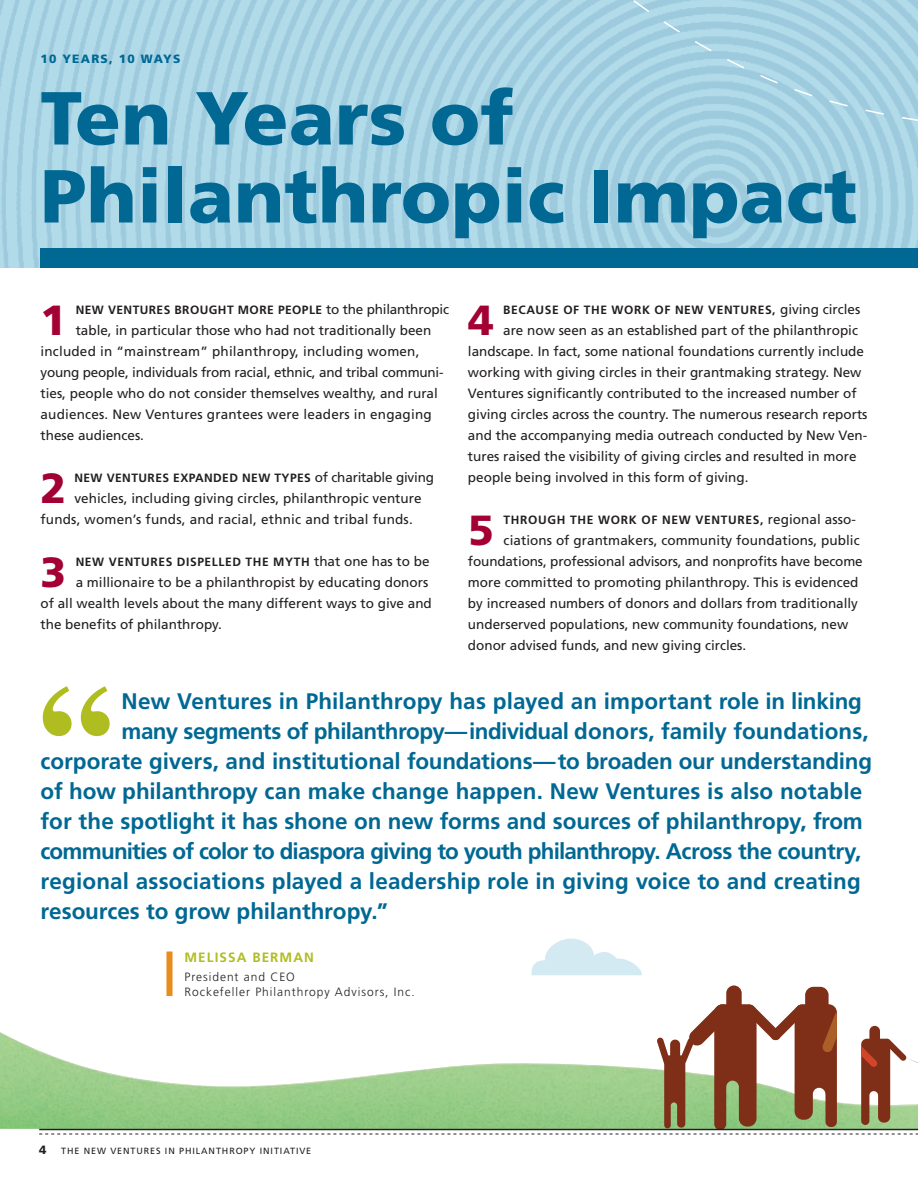
<style>
.page{position:relative;width:918px;height:1188px;background:#fff}
.page>*{position:absolute;margin:0;border:0;box-sizing:border-box;transform-origin:0 0}
.t1{font:700 149.4px "Century Schoolbook";color:#b0bd21}
.t2{font:900 75px/78px "Frutiger";letter-spacing:.005em;color:#006893}
.t3{font:900 42.15px "Frutiger";color:#a30134}
.t4{font:700 22.5px "Frutiger";letter-spacing:-.005em;color:#006893}
.t5{font:700 22.5px "Frutiger";letter-spacing:-.035em;color:#006893}
.t6{font:13.5px/21px "Frutiger";color:#231f20}
.t7{font:700 13.5px "Frutiger";letter-spacing:.08em;color:#b0bd21}
.t8{font:700 12px "Frutiger";letter-spacing:.05em;color:#231f20}
.t9{font:300 12px/14.4px "Frutiger";letter-spacing:.08em;color:#231f20}
.t10{font:900 12px "Frutiger";color:#006893}
.t11{font:9px "Frutiger";letter-spacing:.1em;color:#231f20}
.s1{font-weight:700;font-size:12px}
.s2{font-weight:400;font-size:13.5px}
.s3{font-weight:900;font-size:12px}
</style>
<div class="page">
<img style="left:0;top:0;width:918px;height:268px">
<div style="left:166px;top:951px;width:6px;height:45px;background:#e98c1b"></div>
<img style="left:0;top:1032px;width:39px;height:97px">
<div style="left:40px;top:248px;width:878px;height:20px;background:#006893"></div>
<svg style="left:555px;top:0;width:363px;height:212px;background:#a7d2e3"></svg>
<svg style="left:531px;top:938px;width:111px;height:37px"></svg>
<div style="left:726px;top:985px;width:16px;height:38px;background:#7f2f18;border-radius:8px"></div>
<div style="left:805px;top:987px;width:24px;height:33px;background:#7f2f18;border-radius:8px"></div>
<svg style="left:39px;top:1004px;width:879px;height:131px"></svg>
<hr style="left:39px;top:1129px;width:879px;height:1px;background:#231f20">
<p class="t10" style="left:40px;top:52px;width:32px">10 years</p>
<p class="t10" style="left:109px;top:52px;width:55px">, 10 ways</p>
<h2 class="t2" style="left:40px;top:78px;width:818px">Ten Years of<br>Philanthropic Impact</h2>
<h3 class="t3" style="left:40px;top:294px;width:27px">1</h3>
<p class="t8" style="left:76px;top:302px;width:143px">New Ventures brought</p>
<p class="t6" style="left:238px;top:298px;width:213px"><span class="s1">more people</span> to the philanthropic</p>
<p class="t6" style="left:76px;top:319px;width:357px">table, in particular those who had not traditionally been</p>
<p class="t6" style="left:41px;top:340px;width:380px">included in “mainstream” philanthropy, including women,</p>
<p class="t6" style="left:41px;top:361px;width:405px">young people, individuals from racial, ethnic, and tribal communi-</p>
<p class="t6" style="left:41px;top:382px;width:399px">ties, people who do not consider themselves wealthy, and rural</p>
<p class="t6" style="left:41px;top:403px;width:393px">audiences. New Ventures grantees were leaders in engaging</p>
<p class="t6" style="left:41px;top:424px;width:105px">these audiences.</p>
<h3 class="t3" style="left:40px;top:462px;width:27px">2</h3>
<p class="t8" style="left:74px;top:470px;width:124px">New Ventures expand</p>
<p class="t8" style="left:222px;top:470px;width:61px">ed new typ</p>
<p class="t6" style="left:297px;top:466px;width:138px"><span class="s1">es</span> of charitable giving</p>
<p class="t6" style="left:74px;top:487px;width:349px">vehicles, including giving circles, philanthropic venture</p>
<p class="t6" style="left:40px;top:508px;width:374px">funds, women’s funds, and racial, ethnic and tribal funds.</p>
<h3 class="t3" style="left:40px;top:546px;width:27px">3</h3>
<p class="t8" style="left:76px;top:554px;width:219px">New Ventures dispelled th e myth</p>
<p class="t6" style="left:314px;top:550px;width:117px">that one has to be</p>
<p class="t6" style="left:76px;top:571px;width:354px">a millionaire to be a philanthropist by educating donors</p>
<p class="t6" style="left:41px;top:592px;width:393px">of all wealth levels about the many different ways to give and</p>
<p class="t6" style="left:41px;top:613px;width:183px">the benefits of philanthropy.</p>
<h3 class="t3" style="left:468px;top:294px;width:27px">4</h3>
<p class="t8" style="left:503px;top:302px;width:359px">Because of th e work of New Ventures, <span class="s2">giving circles</span></p>
<p class="t6" style="left:468px;top:319px;width:401px;text-indent:35px">are now seen as an established part of the philanthropic landscape. I n fact, some national foundations currently include working with giving circles in their grantmaking strategy. New Ventures significantly contributed to the increased number of giving circles across the country. The numerous research reports and the accompanying media outreach conducted by New Ven&shy;tures raised the visibility of giving circles and resulted in more people being involved in this form of giving.</p>
<h3 class="t3" style="left:468px;top:504px;width:27px">5</h3>
<p class="t8" style="left:504px;top:512px;width:354px">Th rough th e work of New Ventures, <span class="s2">regional asso-</span></p>
<p class="t6" style="left:468px;top:529px;width:396px;text-indent:36px">ciations of grantmakers, community foundations, public foundations, professional advisors, and nonprofits have become more committed to promoting philanthropy. This is evidenced by increased numbers of donors and dollars from traditionally underserved populations, new community foundations, new donor advised funds, and new giving circles.</p>
<h1 class="t1" style="left:40px;top:652px;width:73px">“</h1>
<h3 class="t4" style="left:122px;top:688px;width:742px">New Ventures in Philanthropy has played an important role in linking</h3>
<h3 class="t4" style="left:122px;top:718px;width:749px">many segments of philanthropy—individual donors, family foundations,</h3>
<h3 class="t4" style="left:40px;top:748px;width:833px">corporate givers, and institutional foundations—to broaden our understanding</h3>
<h3 class="t4" style="left:41px;top:778px;width:823px">of how philanthropy can make change happen. New Ventures is also notable</h3>
<h3 class="t4" style="left:41px;top:808px;width:824px">for the spotlight it has shone on new forms and sources of philanthropy, from</h3>
<h3 class="t5" style="left:41px;top:838px;width:822px">communities of color to diaspora giving to youth philanthropy. Across the country,</h3>
<h3 class="t4" style="left:41px;top:868px;width:822px">regional associations played a leadership role in giving voice to and creating</h3>
<h3 class="t4" style="left:41px;top:898px;width:349px">resources to grow philanthropy.”</h3>
<p class="t7" style="left:185px;top:950px;width:120px">melissa berman</p>
<p class="t9" style="left:184px;top:970px;width:232px">President and CEO<br>Rockefeller Philanthropy Advisors, Inc.</p>
<p class="t11" style="left:39px;top:1145px;width:274px"><span class="s3">4</span> the n ew ventures in philanthropy in itiative</p>
</div>
